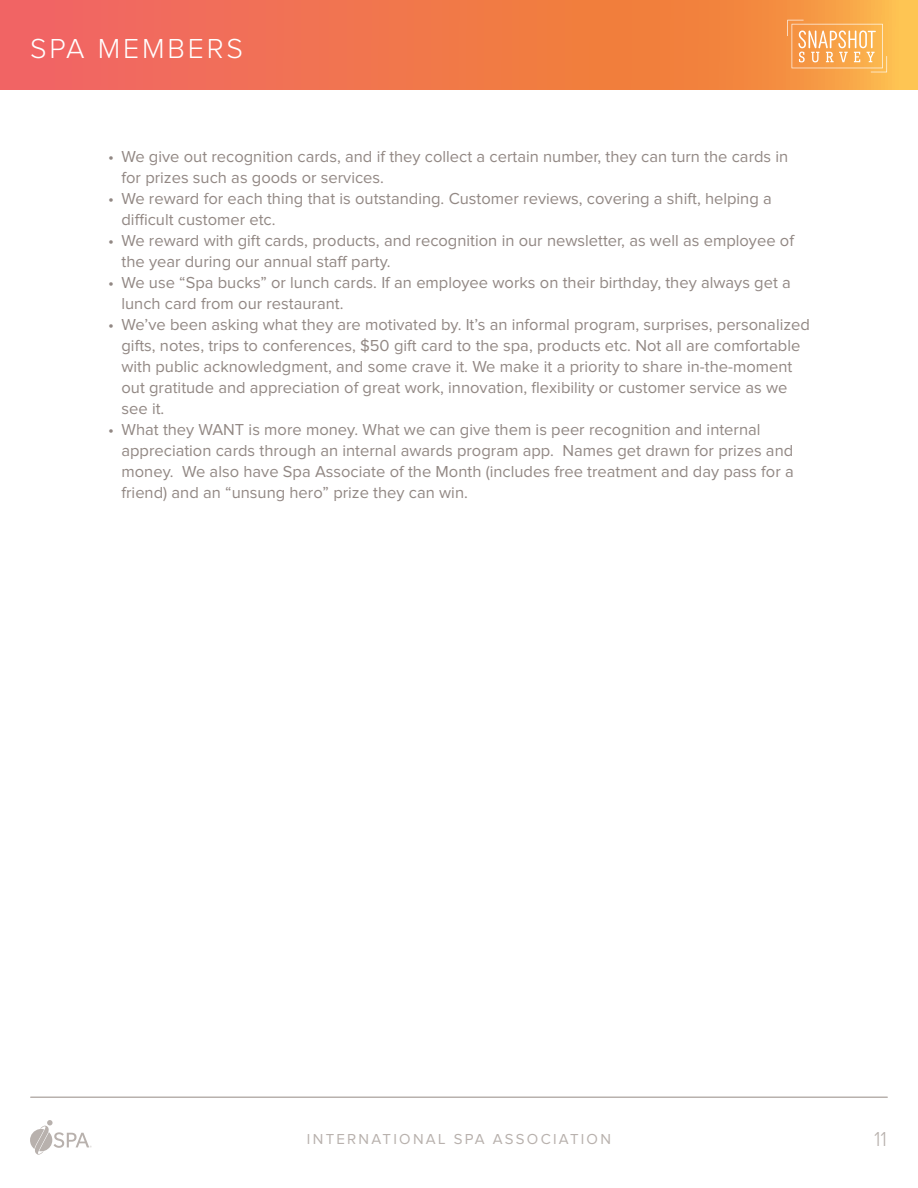
<style>
.page{position:relative;width:918px;height:1188px;background:#fff}
.page>*{position:absolute;margin:0;border:0;box-sizing:border-box;transform-origin:0 0}
.t1{font:300 28.5px "Proxima Nova";letter-spacing:.1em;color:#fff}
.t2{font:300 21px "Proxima Nova";color:#b8b1ad}
.t3{font:16.5px/21px "Proxima Nova";color:#928884}
.t4{font:15px "Proxima Nova";letter-spacing:.15em;color:#b8b1ad}
</style>
<div class="page">
<svg style="left:30px;top:1120px;width:62px;height:35px"></svg>
<svg style="left:0;top:0;width:918px;height:90px;background:#f27a4d"></svg>
<svg style="left:787px;top:20px;width:100px;height:52px;background:#f8b265"></svg>
<hr style="left:31px;top:1096px;width:856px;height:2px;background:#b8b1ad">
<h1 class="t1" style="left:30px;top:35px;width:215px">SPA MEMBERS</h1>
<p class="t3" style="left:122px;top:146px;width:668px;text-indent:-14px">• We give out recognition cards, and if they collect a certain number, they can turn the cards in for prizes such as goods or services.</p>
<p class="t3" style="left:122px;top:188px;width:652px;text-indent:-14px">• We reward for each thing that is outstanding. Customer reviews, covering a shift, helping a difficult customer etc.</p>
<p class="t3" style="left:122px;top:230px;width:674px;text-indent:-14px">• We reward with gift cards, products, and recognition in our newsletter, as well as employee of the year during our annual staff party.</p>
<p class="t3" style="left:122px;top:272px;width:671px;text-indent:-14px">• We use “Spa bucks” or lunch cards. If an employee works on their birthday, they always get a lunch card from our restaurant.</p>
<p class="t3" style="left:122px;top:314px;width:690px;text-indent:-14px">• We’ve been asking what they are motivated by. It’s an informal program, surprises, personalized gifts, notes, trips to conferences, $50 gift card to the spa, products etc. Not all are comfortable with public acknowledgment, and some crave it. We make it a priority to share in-the-moment out gratitude and appreciation of great work, innovation, flexibility or customer service as we see it.</p>
<p class="t3" style="left:122px;top:419px;width:674px;text-indent:-14px">• What they WANT is more money. What we can give them is peer recognition and internal appreciation cards through an internal awards program app. Names get drawn for prizes and money. We also have Spa Associate of the Month (includes free treatment and day pass for a friend) and an “unsung hero” prize they can win.</p>
<p class="t4" style="left:307px;top:1132px;width:306px">INTERNATIONAL SPA ASSOCIATION</p>
<p class="t2" style="left:874px;top:1129px;width:14px">11</p>
</div>
